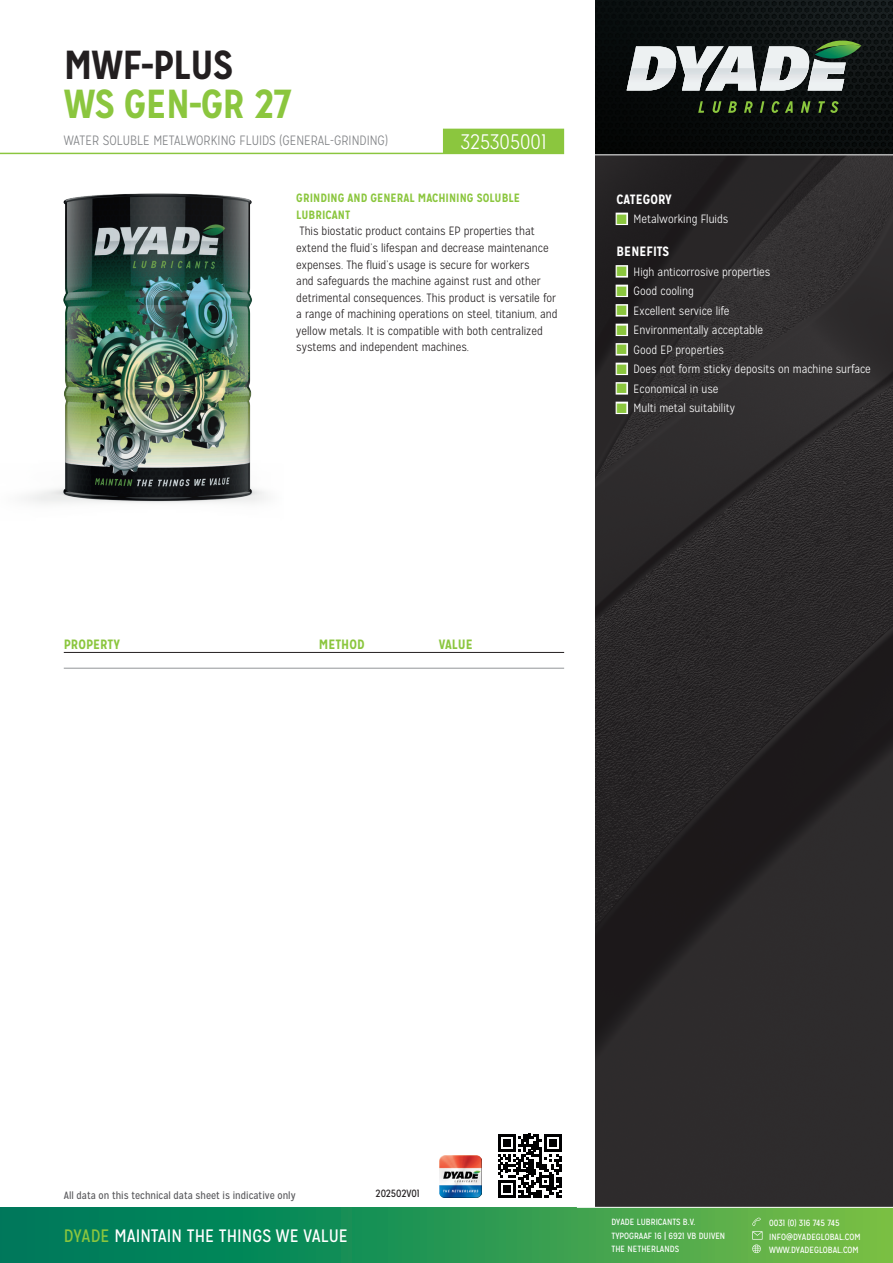
<style>
.page{position:relative;width:893px;height:1263px;background:#fff}
.page>*{position:absolute;margin:0;border:0;box-sizing:border-box;transform-origin:0 0}
.t1{font:700 40.5px "Mission Gothic";letter-spacing:-.02em;color:#8bc63e}
.t2{font:700 40.5px "Mission Gothic";letter-spacing:-.02em;color:#231f20}
.t3{font:300 21px "Mission Gothic";color:#fff}
.t4{font:18px "Mission Gothic";color:#fff}
.t5{font:300 13.5px "Mission Gothic";color:#808285}
.t6{font:700 13.5px "Mission Gothic";color:#8bc63e}
.t7{font:700 13.5px "Mission Gothic";color:#fff}
.t8{font:300 12px/16.5px "Mission Gothic";color:#231f20}
.t9{font:300 12px/19.5px "Mission Gothic";color:#fff}
.t10{font:700 12px/16.5px "Mission Gothic";color:#8bc63e}
.t11{font:10.5px "Mission Gothic";color:#5a5a5d}
.t12{font:10.5px "Mission Gothic";color:#231f20}
.t13{font:9px/13.5px "Mission Gothic";color:#fff}
.s1{font-family:"European Pi Three";font-weight:400;font-size:10.5px}
.s2{color:#8bc63e}
</style>
<div class="page">
<svg style="left:595px;top:155px;width:298px;height:1052px;background:#2a2729"></svg>
<img style="left:595px;top:0;width:298px;height:154px">
<svg style="left:627px;top:40px;width:234px;height:50px;background:#8c9491"></svg>
<svg style="left:698px;top:101px;width:6px;height:12px"></svg>
<svg style="left:713px;top:101px;width:8px;height:12px"></svg>
<svg style="left:728px;top:101px;width:9px;height:12px"></svg>
<svg style="left:744px;top:101px;width:9px;height:12px"></svg>
<svg style="left:760px;top:101px;width:4px;height:12px"></svg>
<svg style="left:772px;top:101px;width:21px;height:12px"></svg>
<svg style="left:801px;top:101px;width:9px;height:12px"></svg>
<svg style="left:818px;top:101px;width:21px;height:12px"></svg>
<div style="left:0;top:1208px;width:893px;height:55px;background:linear-gradient(to right,#00745e,#73bd46)"></div>
<svg style="left:752px;top:1217px;width:10px;height:36px"></svg>
<img style="left:440px;top:1155px;width:42px;height:42px">
<svg style="left:498px;top:1134px;width:64px;height:64px"></svg>
<div style="left:446px;top:129px;width:118px;height:25px;background:#8bc63e"></div>
<img style="left:0;top:128px;width:446px;height:376px">
<hr style="left:64px;top:652px;width:500px;height:1px;background:#231f20">
<hr style="left:64px;top:668px;width:500px;height:1px;background:#939598">
<h1 class="t2" style="left:64px;top:40px;width:171px">MWF-PLUS</h1>
<h1 class="t1" style="left:64px;top:79px;width:228px">WS GEN-GR 27</h1>
<p class="t5" style="left:64px;top:132px;width:326px">WATER SOLUBLE METALWORKING FLUIDS (GENERAL-GRINDING)</p>
<h2 class="t3" style="left:460px;top:130px;width:88px">325305001</h2>
<p class="t10" style="left:296px;top:190px;width:225px">GRINDING AND GENERAL MACHINING SOLUBLE<br>LUBRICANT</p>
<p class="t8" style="left:296px;top:223px;width:263px">This biostatic product contains EP properties that extend the fluid’s lifespan and decrease maintenance expenses. The fluid’s usage is secure for workers<br>and safeguards the machine against rust and other detrimental consequences. This product is versatile for a range of machining operations on steel, titanium, and yellow metals. It is compatible with both centralized systems and independent machines.</p>
<p class="t7" style="left:617px;top:190px;width:57px">CATEGORY</p>
<p class="t9" style="left:617px;top:209px;width:113px"><span class="s1">N</span> Metalworking Fluids</p>
<p class="t7" style="left:617px;top:243px;width:54px">BENEFITS</p>
<p class="t9" style="left:617px;top:262px;width:256px"><span class="s1">N</span> High anticorrosive properties<br><span class="s1">N</span> Good cooling<br><span class="s1">N</span> Excellent service life<br><span class="s1">N</span> Environmentally acceptable<br><span class="s1">N</span> Good EP properties<br><span class="s1">N</span> Does not form sticky deposits on machine surface<br><span class="s1">N</span> Economical in use<br><span class="s1">N</span> Multi metal suitability</p>
<p class="t6" style="left:64px;top:636px;width:58px">PROPERTY</p>
<p class="t6" style="left:319px;top:636px;width:47px">METHOD</p>
<p class="t6" style="left:439px;top:636px;width:36px">VALUE</p>
<p class="t11" style="left:64px;top:1189px;width:233px">All data on this technical data sheet is indicative only</p>
<p class="t12" style="left:376px;top:1187px;width:46px">202502V01</p>
<h3 class="t4" style="left:64px;top:1225px;width:286px"><span class="s2">DYADE</span> MAINTAIN THE THINGS WE VALUE</h3>
<p class="t13" style="left:611px;top:1215px;width:115px">DYADE LUBRICANTS B.V.<br>TYPOGRAAF 16 | 6921 VB DUIVEN<br>THE NETHERLANDS</p>
<p class="t13" style="left:769px;top:1216px;width:93px">0031 (0) 316 745 745<br>INFO@DYADEGLOBAL.COM<br>WWW.DYADEGLOBAL.COM</p>
</div>
